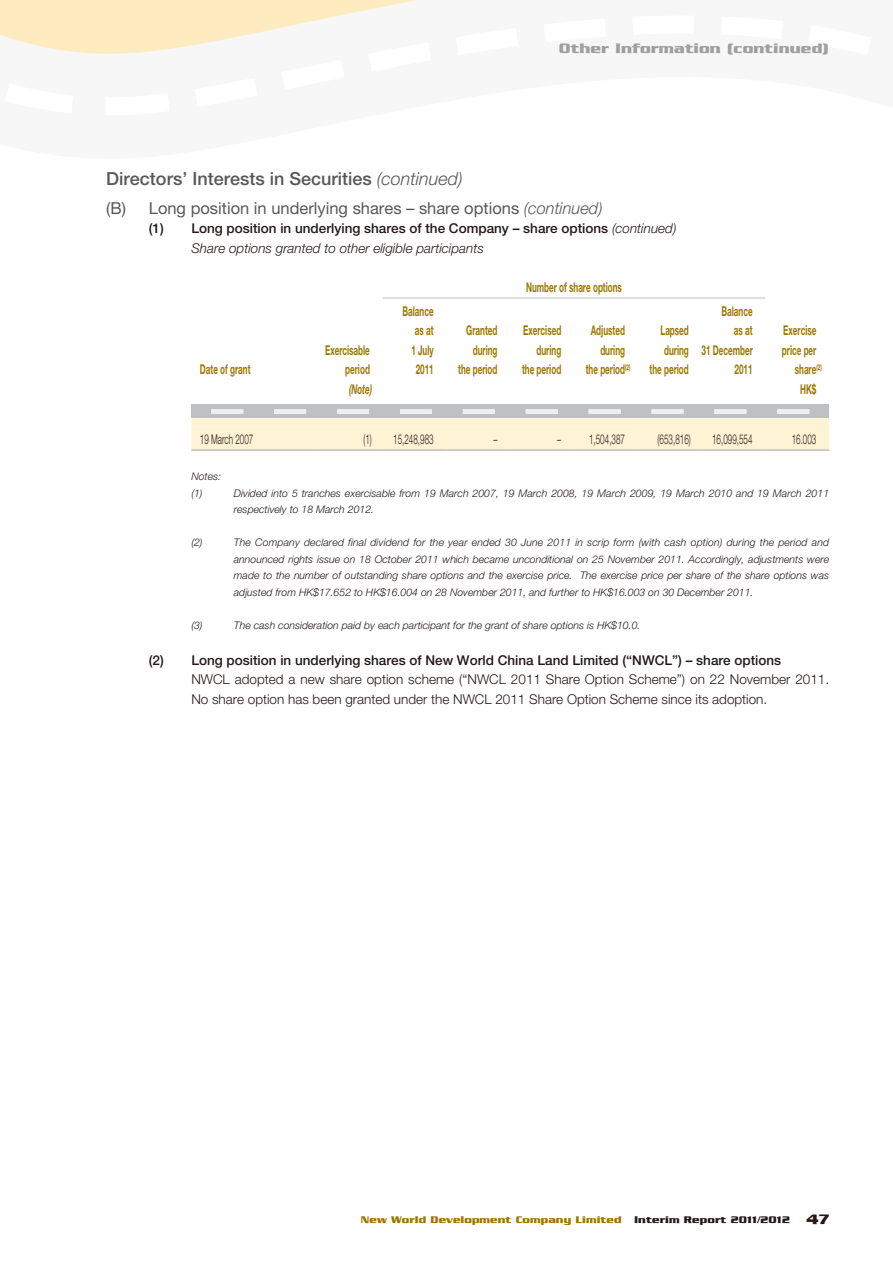
<style>
.page{position:relative;width:893px;height:1263px;background:#fff}
.page>*{position:absolute;margin:0;border:0;box-sizing:border-box;transform-origin:0 0}
.t1{font:500 18px "Helvetica Neue LT Std";color:#595857}
.t2{font:16.5px "Helvetica Neue LT Std";color:#595857}
.t3{font:700 15px "Serpentine Std";color:#9f9fa0}
.t4{font:700 13.5px/19.5px "Helvetica Neue LT Std";color:#9b7600;text-align:right;scale:.6 1}
.t5{font:500 13.5px/19.5px "Helvetica Neue LT Std";color:#231916}
.t6{font:300 13.5px/19.5px "Helvetica Neue LT Std";color:#231916}
.t7{font:300 13.5px "Helvetica Neue LT Std";color:#231916;scale:.6 1}
.t8{font:italic 700 13.5px "Helvetica Neue LT Std";color:#9b7600;scale:.6 1}
.t9{font:italic 300 10.5px/16.5px "Helvetica Neue LT Std";color:#231916}
.t10{font:700 10.5px "Serpentine Std";color:#9b7600}
.s1{font-weight:300;font-style:italic}
</style>
<div class="page">
<svg style="left:189px;top:0;width:229px;height:46px"></svg>
<svg style="left:0;top:0;width:189px;height:54px;background:#fdedc5"></svg>
<div style="left:191px;top:404px;width:638px;height:14px;background:#bfc0c1"></div>
<hr style="left:383px;top:298px;width:382px;height:1px;background:#bfc0c1">
<svg style="left:191px;top:409px;width:638px;height:40px"></svg>
<hr style="left:191px;top:449px;width:128px;height:2px;background:#bfc0c1">
<hr style="left:319px;top:449px;width:64px;height:2px;background:#bfc0c1">
<hr style="left:383px;top:449px;width:63px;height:2px;background:#bfc0c1">
<hr style="left:446px;top:449px;width:64px;height:2px;background:#bfc0c1">
<hr style="left:510px;top:449px;width:64px;height:2px;background:#bfc0c1">
<hr style="left:574px;top:449px;width:64px;height:2px;background:#bfc0c1">
<hr style="left:638px;top:449px;width:64px;height:2px;background:#bfc0c1">
<hr style="left:702px;top:449px;width:63px;height:2px;background:#bfc0c1">
<hr style="left:765px;top:449px;width:64px;height:2px;background:#bfc0c1">
<h3 class="t3" style="left:559px;top:40px;width:272px;rotate:1deg">Other Information (continued)</h3>
<h1 class="t1" style="left:106px;top:172px;width:358px">Directors’ Interests in Securities <span class="s1">(continued)</span></h1>
<h2 class="t2" style="left:106px;top:202px;width:498px">(B) Long position in underlying shares – share options <span class="s1">(continued)</span></h2>
<p class="t5" style="left:191px;top:220px;width:487px;text-indent:-43px">(1) Long position in underlying shares of the Company – share options <span class="s1">(continued)<br>Share options granted to other eligible participants</span></p>
<p class="t4" style="left:526px;top:279px;width:161px">Number of share options</p>
<p class="t4" style="left:200px;top:361px;width:86px">Date of grant</p>
<p class="t4" style="left:325px;top:342px;width:76px">Exercisable period</p>
<p class="t4" style="left:403px;top:303px;width:53px">Balance as at<br>1 July<br>2011</p>
<p class="t4" style="left:458px;top:322px;width:67px">Granted during the period</p>
<p class="t4" style="left:522px;top:322px;width:67px">Exercised during the period</p>
<p class="t4" style="left:591px;top:322px;width:59px">Adjusted</p>
<p class="t4" style="left:600px;top:342px;width:43px">during</p>
<p class="t4" style="left:586px;top:361px;width:76px">the period<sup>(2)</sup></p>
<p class="t4" style="left:650px;top:322px;width:67px">Lapsed during the period</p>
<p class="t4" style="left:702px;top:303px;width:87px">Balance<br>as at<br>31 December<br>2011</p>
<p class="t4" style="left:783px;top:322px;width:57px">Exercise</p>
<p class="t4" style="left:782px;top:342px;width:59px">price per</p>
<p class="t4" style="left:795px;top:361px;width:47px">share<sup>(2)</sup></p>
<p class="t8" style="left:349px;top:384px;width:40px">(Note)</p>
<p class="t4" style="left:800px;top:381px;width:29px">HK$</p>
<p class="t7" style="left:200px;top:434px;width:91px">19 March 2007</p>
<p class="t7" style="left:363px;top:434px;width:119px">(1) 15,248,983</p>
<p class="t7" style="left:493px;top:434px;width:8px">–</p>
<p class="t7" style="left:557px;top:434px;width:115px">– 1,504,387</p>
<p class="t7" style="left:658px;top:434px;width:57px">(653,816)</p>
<p class="t7" style="left:712px;top:434px;width:69px">16,099,554</p>
<p class="t7" style="left:792px;top:434px;width:43px">16.003</p>
<p class="t9" style="left:191px;top:469px;width:31px">Notes: (1)</p>
<p class="t9" style="left:234px;top:486px;width:597px">Divided into 5 tranches exercisable from 19 March 2007, 19 March 2008, 19 March 2009, 19 March 2010 and 19 March 2011 respectively to 18 March 2012.</p>
<p class="t9" style="left:191px;top:535px;width:13px">(2)</p>
<p class="t9" style="left:234px;top:535px;width:597px;text-align:justify">The Company declared final dividend for the year ended 30 June 2011 in scrip form (with cash option) during the period and announced rights issue on 18 October 2011 which became unconditional on 25 November 2011. Accordingly, adjustments were made to the number of outstanding share options and the exercise price. The exercise price per share of the share options was adjusted from HK$17.652 to HK$16.004 on 28 November 2011, and further to HK$16.003 on 30 December 2011.</p>
<p class="t9" style="left:191px;top:618px;width:13px">(3)</p>
<p class="t9" style="left:234px;top:618px;width:408px">The cash consideration paid by each participant for the grant of share options is HK$10.0.</p>
<p class="t5" style="left:149px;top:652px;width:634px">(2) Long position in underlying shares of New World China Land Limited (“NWCL”) – share options</p>
<p class="t6" style="left:191px;top:671px;width:639px">NWCL adopted a new share option scheme (“NWCL 2011 Share Option Scheme”) on 22 November 2011.<br>No share option has been granted under the NWCL 2011 Share Option Scheme since its adoption.</p>
<p class="t10" style="left:361px;top:1213px;width:469px;rotate:1deg">New World Development Company Limited <sup>Interim</sup> <sup>Report</sup> <sup>2011/2012</sup> <sup>47</sup></p>
</div>
